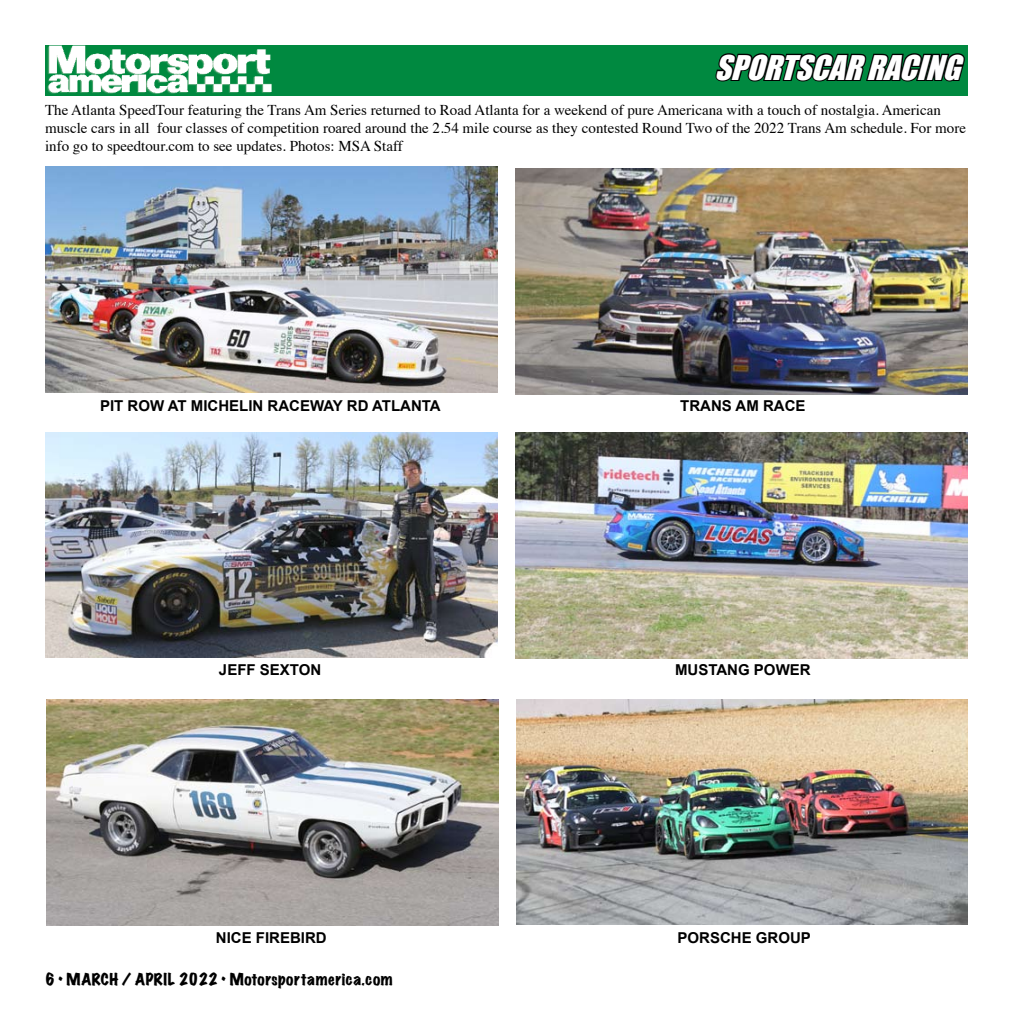
<style>
.page{position:relative;width:1013px;height:1035px;background:#fff}
.page>*{position:absolute;margin:0;border:0;box-sizing:border-box;transform-origin:0 0}
.t1{font:italic 31.25px "Impact";color:#fff}
.t2{font:15px/18px "Times";color:#000}
.t3{font:700 15px "Arial";color:#000}
.t4{font:expanded 15px "Marker Felt";letter-spacing:.035em;color:#000}
</style>
<div class="page">
<div style="left:45px;top:45px;width:923px;height:51px;background:#008940"></div>
<svg style="left:715px;top:53px;width:250px;height:29px"></svg>
<img style="left:47px;top:45px;width:225px;height:49px">
<img style="left:45px;top:167px;width:453px;height:225px">
<img style="left:515px;top:169px;width:453px;height:225px">
<img style="left:46px;top:700px;width:453px;height:225px">
<img style="left:516px;top:699px;width:452px;height:226px">
<img style="left:45px;top:432px;width:453px;height:226px">
<img style="left:515px;top:433px;width:453px;height:225px">
<h1 class="t1" style="left:714px;top:43px;width:259px">SPORTSCARRACING</h1>
<p class="t2" style="left:45px;top:100px;width:922px">The Atlanta SpeedTour featuring the Trans Am Series returned to Road Atlanta for a weekend of pure Americana with a touch of nostalgia. American muscle cars in all four classes of competition roared around the 2.54 mile course as they contested Round Two of the 2022 Trans Am schedule. For more info go to speedtour.com to see updates. Photos: MSA Staff</p>
<p class="t3" style="left:100px;top:396px;width:342px">PIT ROW AT MICHELIN RACEWAY RD ATLANTA</p>
<p class="t3" style="left:680px;top:396px;width:127px">TRANS AM RACE</p>
<p class="t3" style="left:219px;top:660px;width:104px">JEFF SEXTON</p>
<p class="t3" style="left:675px;top:660px;width:137px">MUSTANG POWER</p>
<p class="t3" style="left:216px;top:927px;width:112px">NICE FIREBIRD</p>
<p class="t3" style="left:677px;top:927px;width:135px">PORSCHE GROUP</p>
<p class="t4" style="left:45px;top:968px;width:349px">6 • MARCH / APRIL 2022 • Motorsportamerica.com</p>
</div>
